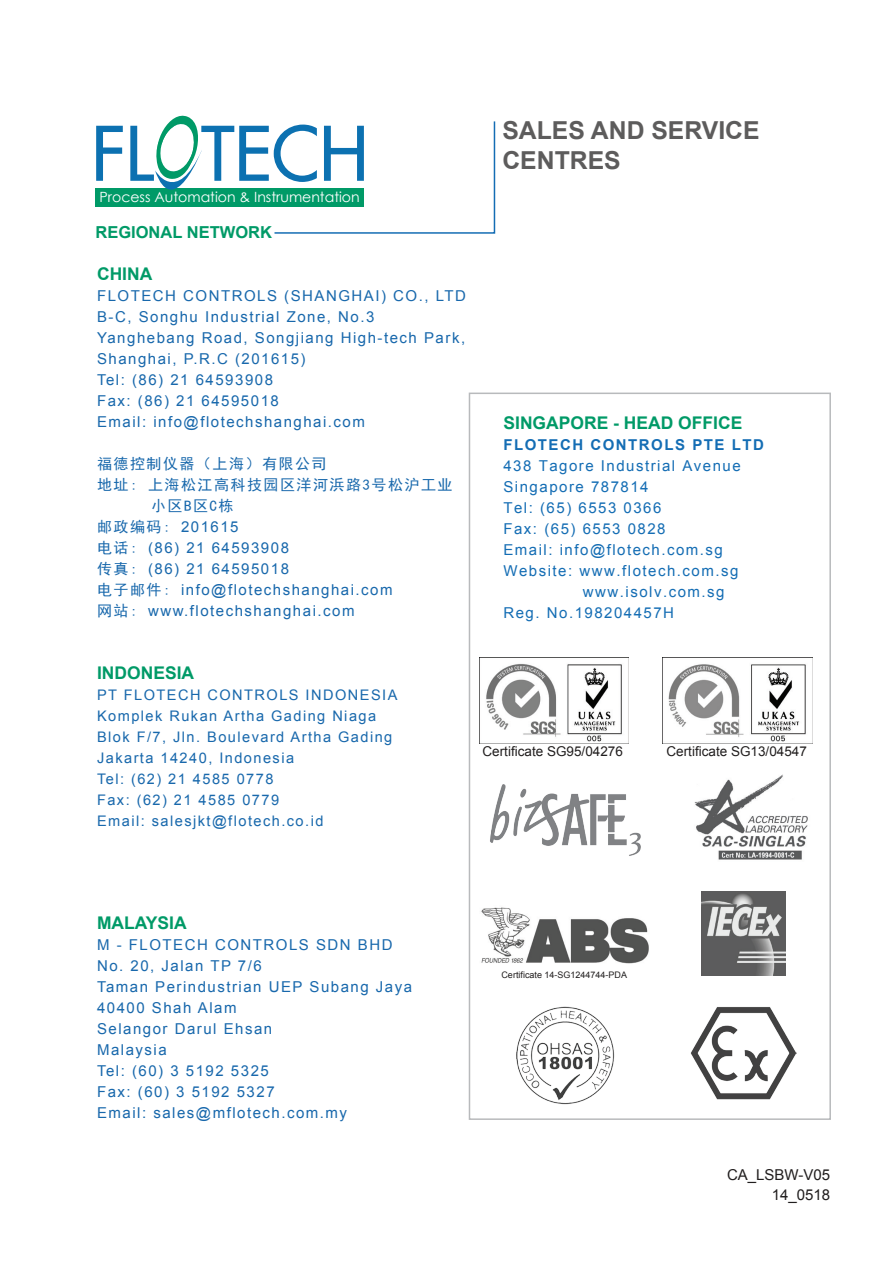
<style>
.page{position:relative;width:893px;height:1263px;background:#fff}
.page>*{position:absolute;margin:0;border:0;box-sizing:border-box;transform-origin:0 0}
.t1{font:700 24.75px/29.7px "Arial";color:#5d5c5c}
.t2{font:700 17.55px "Arial";color:#009a67}
.t3{font:700 16.5px "Arial";color:#009a67}
.t4{font:15px/21px "Arial";letter-spacing:.1em;color:#1868ac}
.t5{font:15px "Arial";letter-spacing:.1em;color:#146db4}
.t6{font:15px "Sim Hei";letter-spacing:.1em;color:#1868ac}
.t7{font:700 15px "Arial";letter-spacing:.1em;color:#146db4}
.t8{font:15px/20.4px "Arial";color:#211e1e;text-align:right}
.t9{font:14.55px/21px "Arial";letter-spacing:.1em;color:#1868ac}
.t10{font:14.1px "Century Gothic";color:#fff}
.t11{font:13.5px "Arial";color:#211e1e}
.t12{font:9px "Arial";color:#211e1e}
.s1{font-family:"Sim Hei"}
</style>
<div class="page">
<div style="left:469px;top:393px;width:362px;height:727px;border:2px solid #b8babc"></div>
<img style="left:663px;top:657px;width:149px;height:85px">
<img style="left:480px;top:657px;width:148px;height:85px">
<img style="left:490px;top:784px;width:151px;height:72px">
<img style="left:481px;top:907px;width:168px;height:57px">
<img style="left:694px;top:774px;width:114px;height:86px">
<svg style="left:96px;top:126px;width:27px;height:55px"></svg>
<div style="left:95px;top:188px;width:269px;height:19px;background:#009a67"></div>
<svg style="left:130px;top:115px;width:366px;height:119px"></svg>
<img style="left:701px;top:891px;width:85px;height:85px">
<img style="left:690px;top:1007px;width:107px;height:92px">
<img style="left:516px;top:1007px;width:98px;height:98px">
<p class="t10" style="left:100px;top:188px;width:262px">Process Automation &amp; Instrumentation</p>
<p class="t3" style="left:95px;top:221px;width:178px">REGIONAL NETWORK</p>
<p class="t2" style="left:97px;top:262px;width:57px">CHINA</p>
<p class="t4" style="left:97px;top:285px;width:370px">FLOTECH CONTROLS (SHANGHAI) CO., LTD<br>B-C, Songhu Industrial Zone, No.3<br>Yanghebang Road, Songjiang High-tech Park,<br>Shanghai, P.R.C (201615)<br>Tel: (86) 21 64593908<br>Fax: (86) 21 64595018<br>Email: info@flotechshanghai.com</p>
<p class="t6" style="left:97px;top:456px;width:231px">福德控制仪器（上海）有限公司</p>
<p class="t6" style="left:97px;top:477px;width:357px">地址: 上海松江高科技园区洋河浜路3号松沪工业</p>
<p class="t6" style="left:151px;top:498px;width:84px">小区B区C栋</p>
<p class="t4" style="left:97px;top:516px;width:297px"><span class="s1">邮政编码:</span> 201615<br><span class="s1">电话:</span> (86) 21 64593908<br><span class="s1">传真:</span> (86) 21 64595018<br><span class="s1">电子邮件:</span> info@flotechshanghai.com<span class="s1">网站:</span> www.flotechshanghai.com</p>
<h1 class="t1" style="left:502px;top:116px;width:259px">SALES AND SERVICE<br>CENTRES</h1>
<p class="t2" style="left:503px;top:411px;width:240px">SINGAPORE - HEAD OFFICE</p>
<p class="t7" style="left:503px;top:434px;width:262px">FLOTECH CONTROLS PTE LTD</p>
<p class="t5" style="left:503px;top:456px;width:239px">438 Tagore Industrial Avenue</p>
<p class="t5" style="left:503px;top:477px;width:147px">Singapore 787814</p>
<p class="t5" style="left:503px;top:498px;width:159px">Tel: (65) 6553 0366</p>
<p class="t5" style="left:503px;top:519px;width:164px">Fax: (65) 6553 0828</p>
<p class="t5" style="left:503px;top:540px;width:221px">Email: info@flotech.com.sg</p>
<p class="t5" style="left:503px;top:561px;width:236px">Website: www.flotech.com.sg</p>
<p class="t5" style="left:583px;top:582px;width:143px">www.isolv.com.sg</p>
<p class="t5" style="left:503px;top:603px;width:172px">Reg. No.198204457H</p>
<p class="t2" style="left:97px;top:661px;width:99px">INDONESIA</p>
<p class="t9" style="left:97px;top:684px;width:302px">PT FLOTECH CONTROLS INDONESIA<br>Komplek Rukan Artha Gading Niaga<br>Blok F/7, Jln. Boulevard Artha Gading<br>Jakarta 14240, Indonesia<br>Tel: (62) 21 4585 0778<br>Fax: (62) 21 4585 0779<br>Email: salesjkt@flotech.co.id</p>
<p class="t11" style="left:482px;top:743px;width:142px">Certificate SG95/04276</p>
<p class="t11" style="left:667px;top:743px;width:142px">Certificate SG13/04547</p>
<p class="t2" style="left:97px;top:911px;width:91px">MALAYSIA</p>
<p class="t4" style="left:97px;top:934px;width:317px">M - FLOTECH CONTROLS SDN BHD<br>No. 20, Jalan TP 7/6<br>Taman Perindustrian UEP Subang Jaya<br>40400 Shah Alam<br>Selangor Darul Ehsan<br>Malaysia<br>Tel: (60) 3 5192 5325<br>Fax: (60) 3 5192 5327<br>Email: sales@mflotech.com.my</p>
<p class="t12" style="left:501px;top:968px;width:127px">Certificate 14-SG1244744-PDA</p>
<p class="t8" style="left:727px;top:1164px;width:105px">CA_LSBW-V05<br>14_0518</p>
</div>
